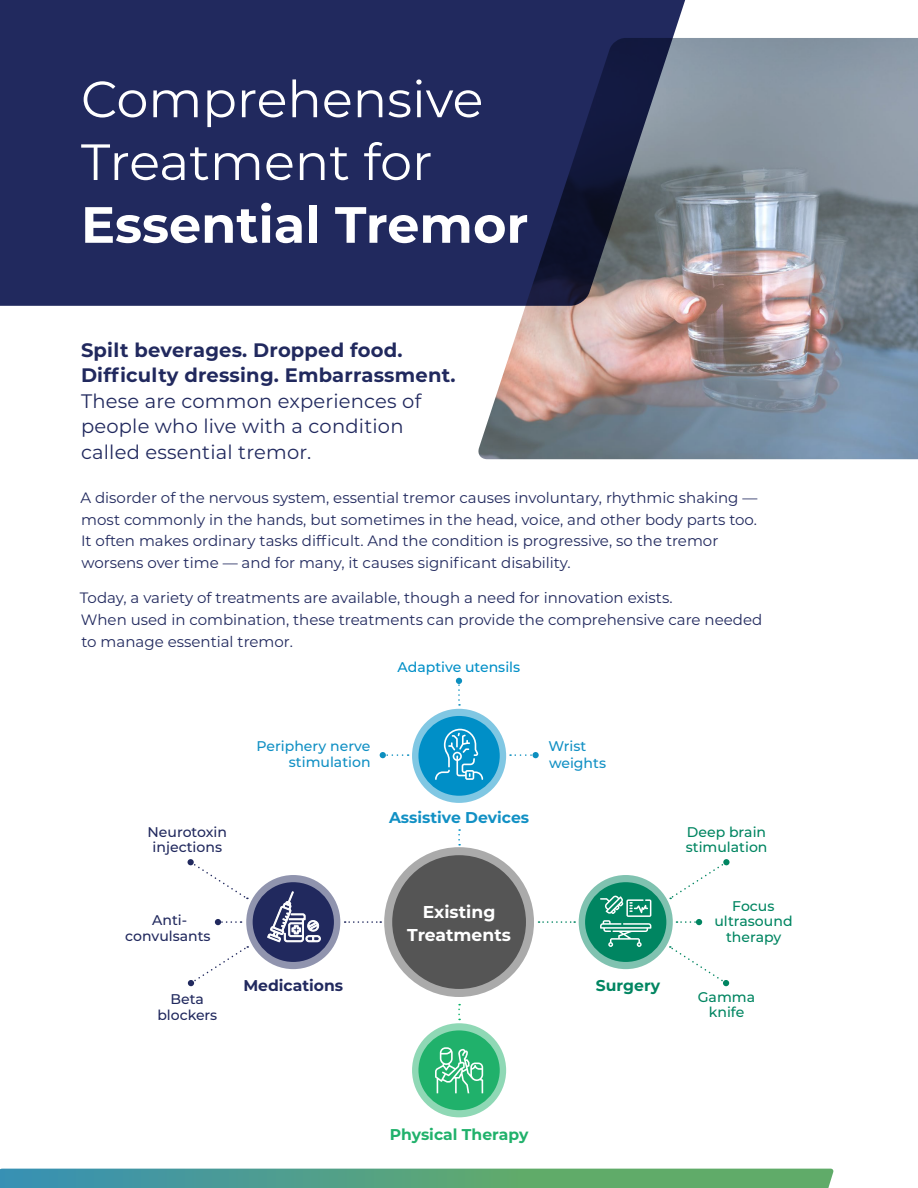
<style>
.page{position:relative;width:918px;height:1188px;background:#fff}
.page>*{position:absolute;margin:0;border:0;box-sizing:border-box;transform-origin:0 0}
.t1{font:50.85px/62.7px "Montserrat";color:#fff}
.t2{font:700 50.85px "Montserrat";color:#fff}
.t3{font:19.5px/25.5px "Montserrat";letter-spacing:.01em;color:#21295e}
.t4{font:700 19.5px/25.5px "Montserrat";letter-spacing:.01em;color:#21295e}
.t5{font:700 17.1px/23.7px "Montserrat";color:#fff;text-align:center}
.t6{font:700 15.6px "Montserrat";color:#1190c4}
.t7{font:700 15.6px "Montserrat";color:#20b16b}
.t8{font:700 15.6px "Montserrat";color:#21295e}
.t9{font:700 15.6px "Montserrat";color:#008561}
.t10{font:15px/21.8px "Montserrat";color:#21295e}
.t11{font:500 14.1px/15.6px "Montserrat";color:#008561;text-align:center}
.t12{font:500 14.1px/15.6px "Montserrat";color:#21295e;text-align:center}
.t13{font:500 14.1px/15.6px "Montserrat";color:#1190c4;text-align:right}
.t14{font:500 14.1px "Montserrat";color:#008fc7}
</style>
<div class="page">
<img style="left:478px;top:38px;width:440px;height:421px">
<svg style="left:0;top:0;width:750px;height:306px;background:#313864"></svg>
<svg style="left:384px;top:847px;width:150px;height:150px;background:#ababab"></svg>
<svg style="left:246px;top:875px;width:94px;height:94px;background:#9094ae"></svg>
<div style="left:412px;top:709px;width:94px;height:94px;background:#80c7e3;border-radius:50%"></div>
<svg style="left:458px;top:1004px;width:2px;height:16px"></svg>
<svg style="left:670px;top:946px;width:59px;height:40px"></svg>
<svg style="left:458px;top:829px;width:2px;height:17px"></svg>
<svg style="left:380px;top:752px;width:29px;height:6px"></svg>
<svg style="left:456px;top:678px;width:6px;height:28px"></svg>
<svg style="left:539px;top:921px;width:36px;height:2px"></svg>
<svg style="left:345px;top:921px;width:36px;height:2px"></svg>
<svg style="left:510px;top:754px;width:22px;height:2px"></svg>
<div style="left:532px;top:752px;width:7px;height:6px;background:#0d8fbf;border-radius:50%"></div>
<svg style="left:677px;top:919px;width:25px;height:6px"></svg>
<div style="left:392px;top:855px;width:134px;height:134px;background:#555;border-radius:50%"></div>
<div style="left:418px;top:716px;width:82px;height:80px;background:#008fc7;border-radius:50%"></div>
<svg style="left:579px;top:875px;width:94px;height:94px;background:#80c2b0"></svg>
<div style="left:585px;top:882px;width:81px;height:80px;background:#008561;border-radius:50%"></div>
<div style="left:253px;top:882px;width:81px;height:80px;background:#21295e;border-radius:50%"></div>
<svg style="left:435px;top:729px;width:48px;height:51px"></svg>
<svg style="left:600px;top:896px;width:51px;height:51px"></svg>
<svg style="left:267px;top:891px;width:54px;height:51px"></svg>
<svg style="left:670px;top:864px;width:57px;height:35px"></svg>
<div style="left:723px;top:859px;width:7px;height:6px;background:#008561;border-radius:50%"></div>
<svg style="left:188px;top:946px;width:60px;height:40px"></svg>
<svg style="left:215px;top:919px;width:27px;height:6px"></svg>
<svg style="left:188px;top:859px;width:60px;height:40px"></svg>
<svg style="left:0;top:1169px;width:834px;height:19px;background:#53a282"></svg>
<svg style="left:412px;top:1023px;width:94px;height:94px;background:#90d8b6"></svg>
<div style="left:418px;top:1030px;width:82px;height:80px;background:#20b16b;border-radius:50%"></div>
<svg style="left:435px;top:1047px;width:48px;height:46px"></svg>
<h1 class="t1" style="left:81px;top:66px;width:404px">Comprehensive<br>Treatment for</h1>
<h1 class="t2" style="left:81px;top:188px;width:449px">Essential Tremor</h1>
<h2 class="t4" style="left:81px;top:336px;width:376px">Spilt beverages. Dropped food.<br>Difficulty dressing. Embarrassment.</h2>
<h2 class="t3" style="left:81px;top:387px;width:342px">These are common experiences of people who live with a condition called essential tremor.</h2>
<p class="t10" style="left:80px;top:486px;width:679px">A disorder of the nervous system, essential tremor causes involuntary, rhythmic shaking — most commonly in the hands, but sometimes in the head, voice, and other body parts too.<br>It often makes ordinary tasks difficult. And the condition is progressive, so the tremor worsens over time — and for many, it causes significant disability.</p>
<p class="t10" style="left:80px;top:587px;width:684px">Today, a variety of treatments are available, though a need for innovation exists.<br>When used in combination, these treatments can provide the comprehensive care needed to manage essential tremor.</p>
<p class="t14" style="left:398px;top:657px;width:124px">Adaptive utensils</p>
<p class="t12" style="left:148px;top:823px;width:81px">Neurotoxin injections</p>
<p class="t13" style="left:257px;top:738px;width:115px">Periphery nerve stimulation</p>
<p class="t6" style="left:389px;top:806px;width:142px">Assistive Devices</p>
<p class="t13" style="left:548px;top:738px;width:59px;line-height:16.4px;text-align:left">Wrist weights</p>
<p class="t12" style="left:125px;top:912px;width:87px">Anti&shy;convulsants</p>
<p class="t12" style="left:157px;top:991px;width:62px">Beta blockers</p>
<p class="t5" style="left:407px;top:899px;width:105px">Existing<br>Treatments</p>
<p class="t8" style="left:243px;top:975px;width:101px">Medications</p>
<p class="t9" style="left:596px;top:974px;width:66px">Surgery</p>
<p class="t11" style="left:686px;top:823px;width:83px;text-align:left">Deep brain stimulation</p>
<p class="t11" style="left:714px;top:897px;width:80px">Focus ultrasound therapy</p>
<p class="t11" style="left:698px;top:988px;width:59px">Gamma knife</p>
<p class="t7" style="left:390px;top:1124px;width:140px">Physical Therapy</p>
</div>
